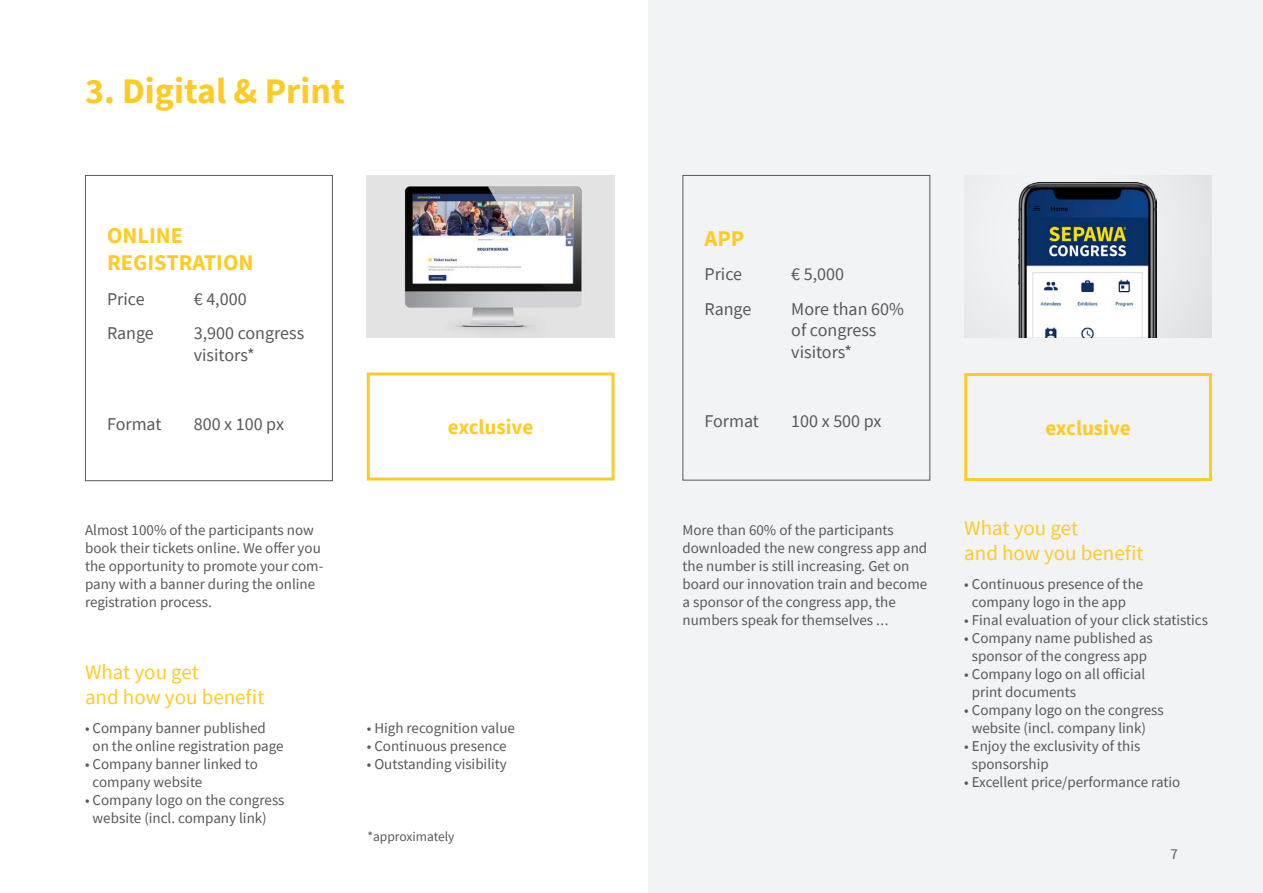
<style>
.page{position:relative;width:1263px;height:893px;background:#fff}
.page>*{position:absolute;margin:0;border:0;box-sizing:border-box;transform-origin:0 0}
.t1{font:700 36px "Source Sans Pro";color:#fecb26}
.t2{font:700 22.5px/27px "Source Sans Pro";color:#fecb26}
.t3{font:21px/25.2px "Source Sans Pro";color:#fecb26}
.t4{font:700 21px "Source Sans Pro";color:#fecb26}
.t5{font:18px/21.6px "Source Sans Pro";color:#57585a}
.t6{font:15px/18px "Source Sans Pro";color:#57585a}
.t7{font:13.5px "Source Sans Pro";color:#57585a}
</style>
<div class="page">
<div style="left:648px;top:0;width:615px;height:893px;background:#f2f3f4"></div>
<div style="left:85px;top:175px;width:248px;height:306px;border:1px solid #57585a"></div>
<div style="left:367px;top:372px;width:247px;height:108px;border:3px solid #fecb26"></div>
<div style="left:682px;top:175px;width:248px;height:305px;border:1px solid #57585a"></div>
<div style="left:964px;top:373px;width:248px;height:108px;border:3px solid #fecb26"></div>
<div style="left:964px;top:175px;width:248px;height:162px;background:#ebeced"></div>
<img style="left:1019px;top:182px;width:137px;height:155px">
<img style="left:367px;top:175px;width:247px;height:162px">
<h1 class="t1" style="left:85px;top:77px;width:261px">3. Digital &amp; Print</h1>
<h2 class="t2" style="left:107px;top:224px;width:148px">ONLINE<br>REGISTRATION</h2>
<p class="t5" style="left:107px;top:290px;width:39px">Price</p>
<p class="t5" style="left:194px;top:290px;width:54px">€ 4,000</p>
<p class="t5" style="left:107px;top:322px;width:48px">Range</p>
<p class="t5" style="left:194px;top:322px;width:112px">3,900 congress visitors*</p>
<p class="t5" style="left:107px;top:413px;width:56px">Format</p>
<p class="t5" style="left:194px;top:413px;width:92px">800 x 100 px</p>
<p class="t6" style="left:85px;top:521px;width:240px">Almost 100% of the participants now book their tickets online. We offer you the opportunity to promote your com&shy;pany with a banner during the online registration process.</p>
<h3 class="t3" style="left:85px;top:659px;width:181px">What you get<br>and how you benefit</h3>
<p class="t6" style="left:93px;top:719px;width:192px;text-indent:-8px">• Company banner published on the online registration page</p>
<p class="t6" style="left:93px;top:755px;width:167px;text-indent:-8px">• Company banner linked to company website</p>
<p class="t6" style="left:93px;top:791px;width:193px;text-indent:-8px">• Company logo on the congress website (incl. company link)</p>
<h3 class="t4" style="left:448px;top:419px;width:87px">exclusive</h3>
<p class="t6" style="left:367px;top:719px;width:150px">• High recognition value</p>
<p class="t6" style="left:367px;top:737px;width:141px">• Continuous presence</p>
<p class="t6" style="left:367px;top:755px;width:142px">• Outstanding visibility</p>
<p class="t7" style="left:367px;top:828px;width:89px">*approximately</p>
<h2 class="t2" style="left:704px;top:227px;width:41px">APP</h2>
<p class="t5" style="left:704px;top:265px;width:39px">Price</p>
<p class="t5" style="left:791px;top:265px;width:54px">€ 5,000</p>
<p class="t5" style="left:704px;top:298px;width:48px">Range</p>
<p class="t5" style="left:791px;top:298px;width:114px">More than 60% of congress visitors*</p>
<p class="t5" style="left:704px;top:410px;width:56px">Format</p>
<p class="t5" style="left:791px;top:410px;width:92px">100 x 500 px</p>
<p class="t6" style="left:682px;top:521px;width:246px">More than 60% of the participants downloaded the new congress app and the number is still increasing. Get on board our innovation train and become a sponsor of the congress app, the numbers speak for themselves . . .</p>
<h3 class="t4" style="left:1045px;top:420px;width:87px">exclusive</h3>
<h3 class="t3" style="left:964px;top:515px;width:181px">What you get<br>and how you benefit</h3>
<p class="t6" style="left:972px;top:575px;width:173px;text-indent:-8px">• Continuous presence of the company logo in the app</p>
<p class="t6" style="left:964px;top:611px;width:245px">• Final evaluation of your click statistics</p>
<p class="t6" style="left:964px;top:629px;width:190px;text-align:center">• Company name published as sponsor of the congress app</p>
<p class="t6" style="left:972px;top:665px;width:175px;text-indent:-8px">• Company logo on all official print documents</p>
<p class="t6" style="left:972px;top:701px;width:193px;text-indent:-8px">• Company logo on the congress website (incl. company link)</p>
<p class="t6" style="left:972px;top:737px;width:170px;text-indent:-8px">• Enjoy the exclusivity of this sponsorship</p>
<p class="t6" style="left:964px;top:773px;width:217px">• Excellent price/performance ratio</p>
<p class="t6" style="left:1170px;top:846px;width:9px">7</p>
</div>
